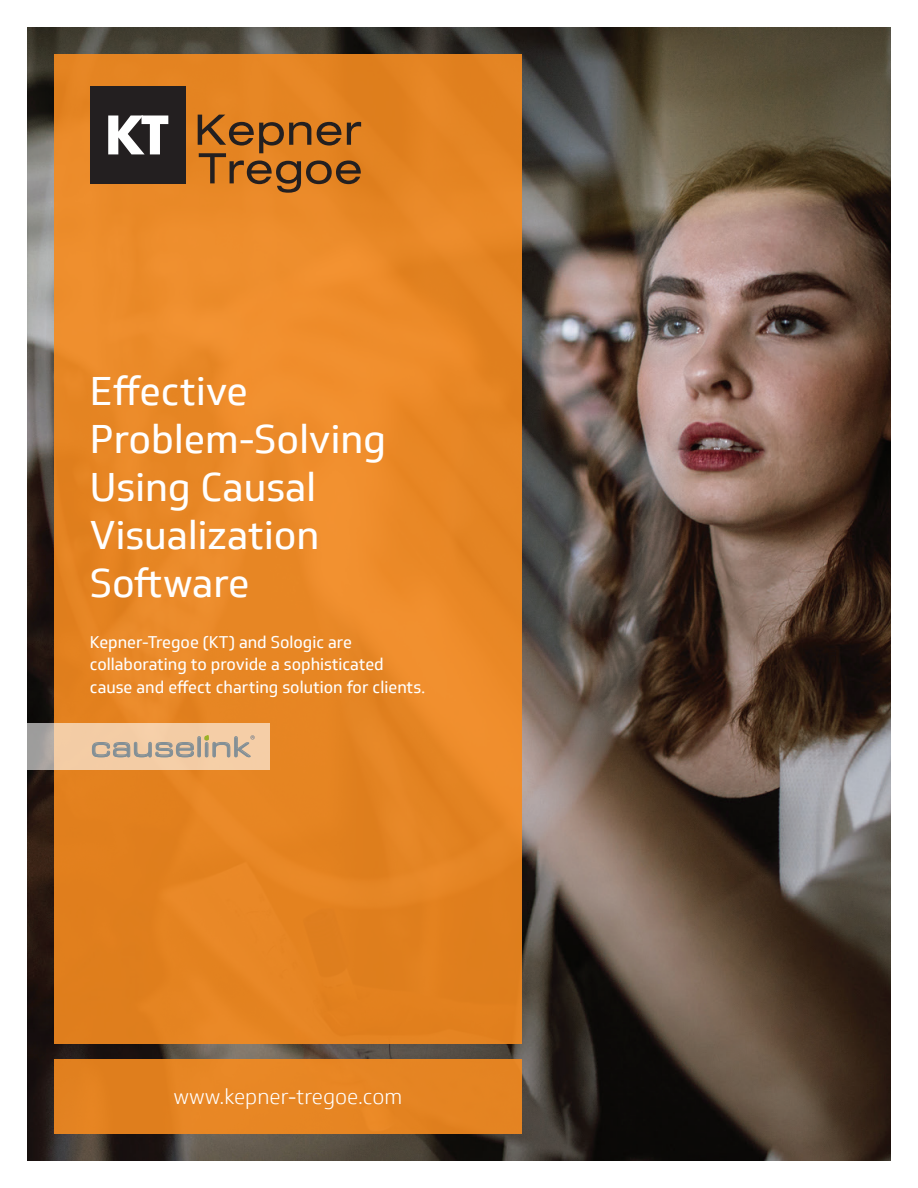
<style>
.page{position:relative;width:918px;height:1188px;background:#fff}
.page>*{position:absolute;margin:0;border:0;box-sizing:border-box;transform-origin:0 0}
.t1{font:39px/48px "Soleto";color:#fff}
.t2{font:34.5px "Aban";letter-spacing:.015em;color:#828f96}
.t3{font:300 21px "Soleto";color:#fff}
.t4{font:16.5px/22.5px "Soleto";color:#fff}
</style>
<div class="page">
<img style="left:27px;top:27px;width:864px;height:1134px">
<div style="left:54px;top:1060px;width:468px;height:74px;background:#e58422"></div>
<div style="left:54px;top:54px;width:468px;height:990px;background:#e78624"></div>
<svg style="left:198px;top:115px;width:163px;height:78px"></svg>
<div style="left:90px;top:87px;width:95px;height:97px;background:#231f20"></div>
<svg style="left:108px;top:116px;width:60px;height:38px"></svg>
<svg style="left:27px;top:724px;width:243px;height:46px;background:#e6c5a4"></svg>
<svg style="left:92px;top:735px;width:163px;height:22px;background:#dabfa1"></svg>
<h1 class="t1" style="left:90px;top:368px;width:298px">Effective<br>Problem-Solving<br>Using Causal<br>Visualization<br>Software</h1>
<p class="t4" style="left:90px;top:631px;width:337px">Kepner-Tregoe (KT) and Sologic are collaborating to provide a sophisticated cause and effect charting solution for clients.</p>
<h2 class="t2" style="left:91px;top:719px;width:162px">causelink</h2>
<p class="t3" style="left:173px;top:1084px;width:230px">www.kepner-tregoe.com</p>
</div>
